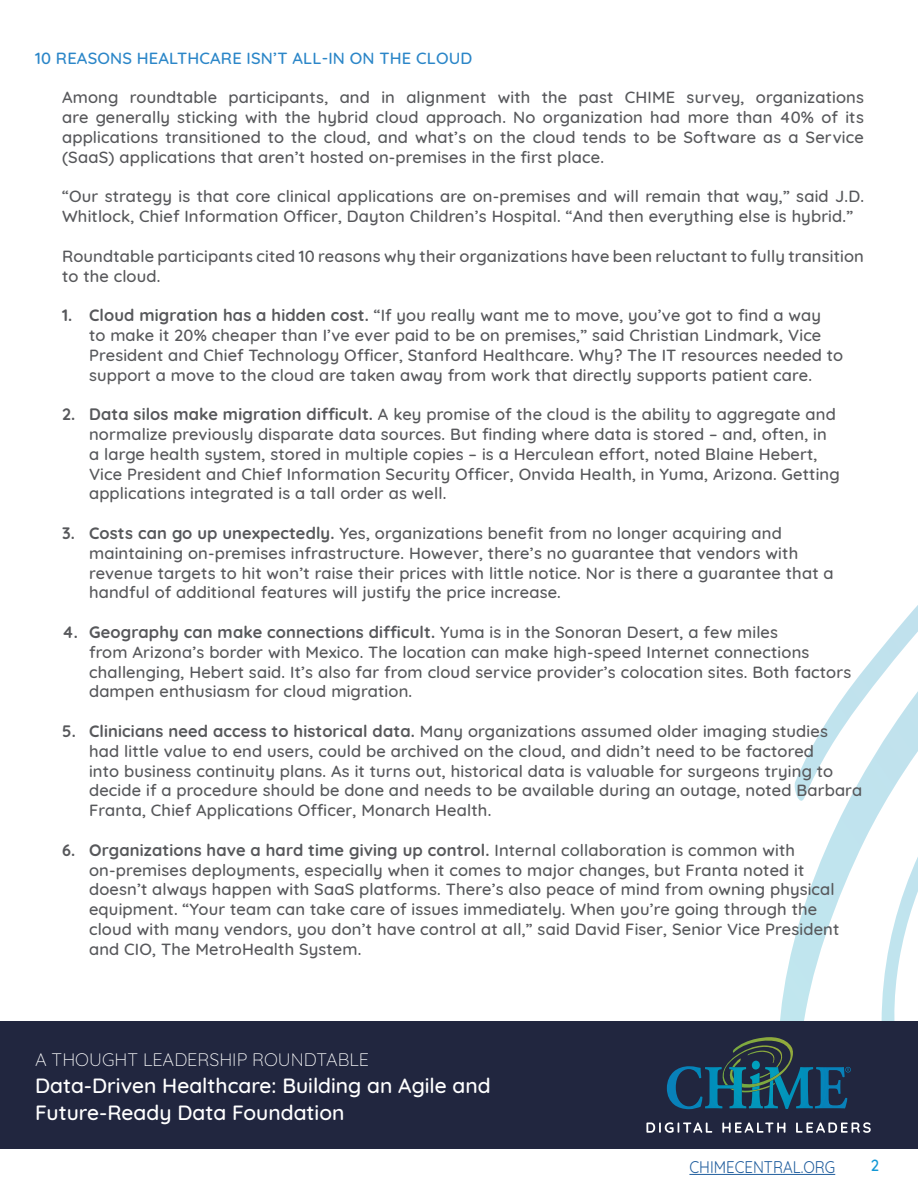
<style>
.page{position:relative;width:918px;height:1188px;background:#fff}
.page>*{position:absolute;margin:0;border:0;box-sizing:border-box;transform-origin:0 0}
.t1{font:500 21px/27px "Quicksand";color:#fff}
.t2{font:300 18px "Quicksand";color:#fff}
.t3{font:500 16.5px/19.8px "Quicksand";letter-spacing:.01em;color:#57585b}
.t4{font:500 16.5px "Quicksand";letter-spacing:.01em;color:#2b86c8}
.t5{font:16.5px "Quicksand";color:#215e9e;scale:.91 1}
.t6{font:500 16.5px "Quicksand";color:#1398d5;scale:.91 1}
.s1{font-weight:700}
</style>
<div class="page">
<svg style="left:748px;top:605px;width:170px;height:417px"></svg>
<div style="left:0;top:1022px;width:918px;height:127px;background:#21263f"></div>
<hr style="left:689px;top:1174px;width:146px;height:1px;background:#215e9e">
<svg style="left:667px;top:1037px;width:184px;height:72px"></svg>
<svg style="left:646px;top:1122px;width:66px;height:11px"></svg>
<svg style="left:722px;top:1122px;width:63px;height:11px"></svg>
<svg style="left:796px;top:1122px;width:75px;height:11px"></svg>
<p class="t4" style="left:35px;top:45px;width:439px">10 REASONS HEALTHCARE ISN’T ALL-IN ON THE CLOUD</p>
<p class="t3" style="left:62px;top:86px;width:803px;text-align:justify">Among roundtable participants, and in alignment with the past CHIME survey, organizations are generally sticking with the hybrid cloud approach. No organization had more than 40% of its applications transitioned to the cloud, and what’s on the cloud tends to be Software as a Service (SaaS) applications that aren’t hosted on-premises in the first place.</p>
<p class="t3" style="left:62px;top:185px;width:803px">“Our strategy is that core clinical applications are on-premises and will remain that way,” said J.D.<br>Whitlock, Chief Information Officer, Dayton Children’s Hospital. “And then everything else is hybrid.”</p>
<p class="t3" style="left:62px;top:244px;width:803px">Roundtable participants cited 10 reasons why their organizations have been reluctant to fully transition to the cloud.</p>
<p class="t3" style="left:89px;top:304px;width:756px;text-indent:-27px"><span class="s1">1. Cloud migration has a hidden cost.</span> “If you really want me to move, you’ve got to find a way<br>to make it 20% cheaper than I’ve ever paid to be on premises,” said Christian Lindmark, Vice President and Chief Technology Officer, Stanford Healthcare. Why? The IT resources needed to support a move to the cloud are taken away from work that directly supports patient care.</p>
<p class="t3" style="left:89px;top:403px;width:752px;text-indent:-27px"><span class="s1">2. Data silos make migration difficult.</span> A key promise of the cloud is the ability to aggregate and normalize previously disparate data sources. But finding where data is stored – and, often, in a large health system, stored in multiple copies – is a Herculean effort, noted Blaine Hebert, Vice President and Chief Information Security Officer, Onvida Health, in Yuma, Arizona. Getting applications integrated is a tall order as well.</p>
<p class="t3" style="left:89px;top:522px;width:746px;text-indent:-27px"><span class="s1">3. Costs can go up unexpectedly.</span> Yes, organizations benefit from no longer acquiring and maintaining on-premises infrastructure. However, there’s no guarantee that vendors with revenue targets to hit won’t raise their prices with little notice. Nor is there a guarantee that a handful of additional features will justify the price increase.</p>
<p class="t3" style="left:89px;top:621px;width:764px;text-indent:-27px"><span class="s1">4. Geography can make connections difficult.</span> Yuma is in the Sonoran Desert, a few miles<br>from Arizona’s border with Mexico. The location can make high-speed Internet connections challenging, Hebert said. It’s also far from cloud service provider’s colocation sites. Both factors dampen enthusiasm for cloud migration.</p>
<p class="t3" style="left:89px;top:720px;width:775px;text-indent:-27px"><span class="s1">5. Clinicians need access to historical data.</span> Many organizations assumed older imaging studies<br>had little value to end users, could be archived on the cloud, and didn’t need to be factored<br>into business continuity plans. As it turns out, historical data is valuable for surgeons trying to decide if a procedure should be done and needs to be available during an outage, noted Barbara Franta, Chief Applications Officer, Monarch Health.</p>
<p class="t3" style="left:89px;top:838px;width:752px;text-indent:-27px"><span class="s1">6. Organizations have a hard time giving up control.</span> Internal collaboration is common with on-premises deployments, especially when it comes to major changes, but Franta noted it doesn’t always happen with SaaS platforms. There’s also peace of mind from owning physical equipment. “Your team can take care of issues immediately. When you’re going through the cloud with many vendors, you don’t have control at all,” said David Fiser, Senior Vice President and CIO, The MetroHealth System.</p>
<p class="t2" style="left:35px;top:1046px;width:336px">A THOUGHT LEADERSHIP ROUNDTABLE</p>
<p class="t1" style="left:35px;top:1070px;width:457px">Data-Driven Healthcare: Building an Agile and<br>Future-Ready Data Foundation</p>
<p class="t5" style="left:689px;top:1154px;width:162px">CHIMECENTRAL.ORG</p>
<p class="t6" style="left:871px;top:1152px;width:11px">2</p>
</div>
